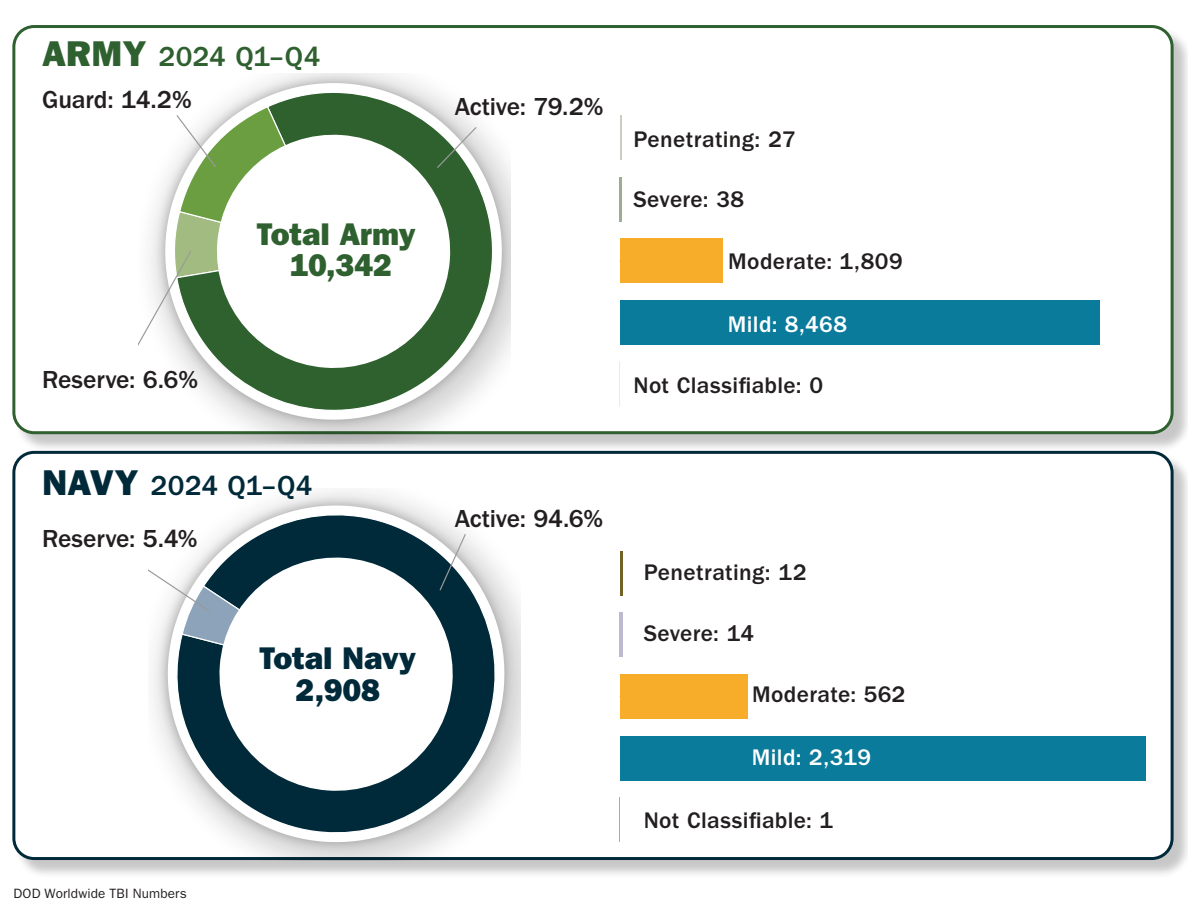
<style>
.page{position:relative;width:1188px;height:918px;background:#fff}
.page>*{position:absolute;margin:0;border:0;box-sizing:border-box;transform-origin:0 0}
.t1{font:31.5px/31.5px "ITC Franklin Gothic Std Hvy";letter-spacing:-.005em;color:#2f602f;text-align:center}
.t2{font:31.5px/31.5px "ITC Franklin Gothic Std Hvy";letter-spacing:-.005em;color:#002a3a;text-align:center}
.t3{font:500 28.5px "ITC Franklin Gothic Std";letter-spacing:.01em;color:#2f602f}
.t4{font:500 28.5px "ITC Franklin Gothic Std";letter-spacing:.01em;color:#002a3a}
.t5{font:500 25.5px "ITC Franklin Gothic Std";letter-spacing:-.01em;color:#231f20}
.t6{font:500 23.4px "ITC Franklin Gothic Std";letter-spacing:.015em;color:#231f20}
.t7{font:500 23.4px "ITC Franklin Gothic Std";letter-spacing:.015em;color:#fff}
.t8{font:13.5px "ITC Franklin Gothic Std";letter-spacing:.01em;color:#231f20}
.s1{font-family:"ITC Franklin Gothic Std Hvy";font-weight:400;font-size:36px}
</style>
<div class="page">
<div style="left:15px;top:27px;width:1173px;height:426px;background:#231f20;opacity:.25"></div>
<div style="left:14px;top:27px;width:1158px;height:406px;background:#fff;border-radius:20px"></div>
<div style="left:12px;top:25px;width:1162px;height:409px;border:3px solid #2f602f;border-radius:20px"></div>
<div style="left:15px;top:453px;width:1173px;height:426px;background:#231f20;opacity:.25"></div>
<div style="left:14px;top:452px;width:1158px;height:407px;background:#fff;border-radius:20px"></div>
<div style="left:12px;top:451px;width:1162px;height:409px;border:3px solid #002a3a;border-radius:20px"></div>
<img style="left:139px;top:430px;width:372px;height:13px">
<svg style="left:175px;top:74px;width:336px;height:360px"></svg>
<svg style="left:335px;top:130px;width:120px;height:242px"></svg>
<svg style="left:139px;top:105px;width:196px;height:300px"></svg>
<svg style="left:436px;top:126px;width:42px;height:43px"></svg>
<div style="left:620px;top:300px;width:479px;height:45px;background:#0a7b9a"></div>
<div style="left:620px;top:239px;width:102px;height:44px;background:#f8ad2a"></div>
<hr style="left:620px;top:177px;width:2px;height:45px;background:#9eac91">
<hr style="left:620px;top:115px;width:1px;height:45px;background:#c8cfc1">
<img style="left:148px;top:610px;width:373px;height:250px">
<img style="left:153px;top:491px;width:367px;height:366px">
<svg style="left:165px;top:493px;width:352px;height:362px"></svg>
<svg style="left:215px;top:553px;width:242px;height:242px"></svg>
<svg style="left:148px;top:552px;width:190px;height:123px"></svg>
<svg style="left:439px;top:533px;width:28px;height:58px"></svg>
<hr style="left:620px;top:798px;width:1px;height:44px;background:#a9a8aa">
<div style="left:620px;top:736px;width:525px;height:45px;background:#0a7b9a"></div>
<div style="left:620px;top:674px;width:127px;height:45px;background:#f8ad2a"></div>
<hr style="left:620px;top:612px;width:3px;height:45px;background:#bdbacf">
<hr style="left:620px;top:551px;width:3px;height:45px;background:#736227">
<p class="t3" style="left:42px;top:41px;width:280px"><span class="s1">ARMY</span> 2024 Q1–Q4</p>
<p class="t5" style="left:42px;top:85px;width:151px">Guard: 14.2%</p>
<p class="t5" style="left:455px;top:93px;width:150px">Active: 79.2%</p>
<p class="t5" style="left:42px;top:365px;width:158px">Reserve: 6.6%</p>
<h1 class="t1" style="left:257px;top:218px;width:160px">Total Army<br>10,342</h1>
<p class="t4" style="left:42px;top:470px;width:272px"><span class="s1">NAVY</span> 2024 Q1–Q4</p>
<p class="t5" style="left:42px;top:525px;width:157px">Reserve: 5.4%</p>
<p class="t5" style="left:455px;top:504px;width:150px">Active: 94.6%</p>
<h1 class="t2" style="left:259px;top:643px;width:158px">Total Navy<br>2,908</h1>
<p class="t8" style="left:14px;top:886px;width:175px">DOD Worldwide TBI Numbers</p>
<p class="t6" style="left:633px;top:126px;width:164px">Penetrating: 27</p>
<p class="t6" style="left:633px;top:186px;width:112px">Severe: 38</p>
<p class="t6" style="left:728px;top:249px;width:176px">Moderate: 1,809</p>
<p class="t7" style="left:728px;top:311px;width:121px">Mild: 8,468</p>
<p class="t6" style="left:633px;top:372px;width:191px">Not Classifiable: 0</p>
<p class="t6" style="left:644px;top:559px;width:165px">Penetrating: 12</p>
<p class="t6" style="left:644px;top:621px;width:112px">Severe: 14</p>
<p class="t6" style="left:752px;top:681px;width:155px">Moderate: 562</p>
<p class="t7" style="left:752px;top:744px;width:121px">Mild: 2,319</p>
<p class="t6" style="left:644px;top:807px;width:191px">Not Classifiable: 1</p>
</div>
